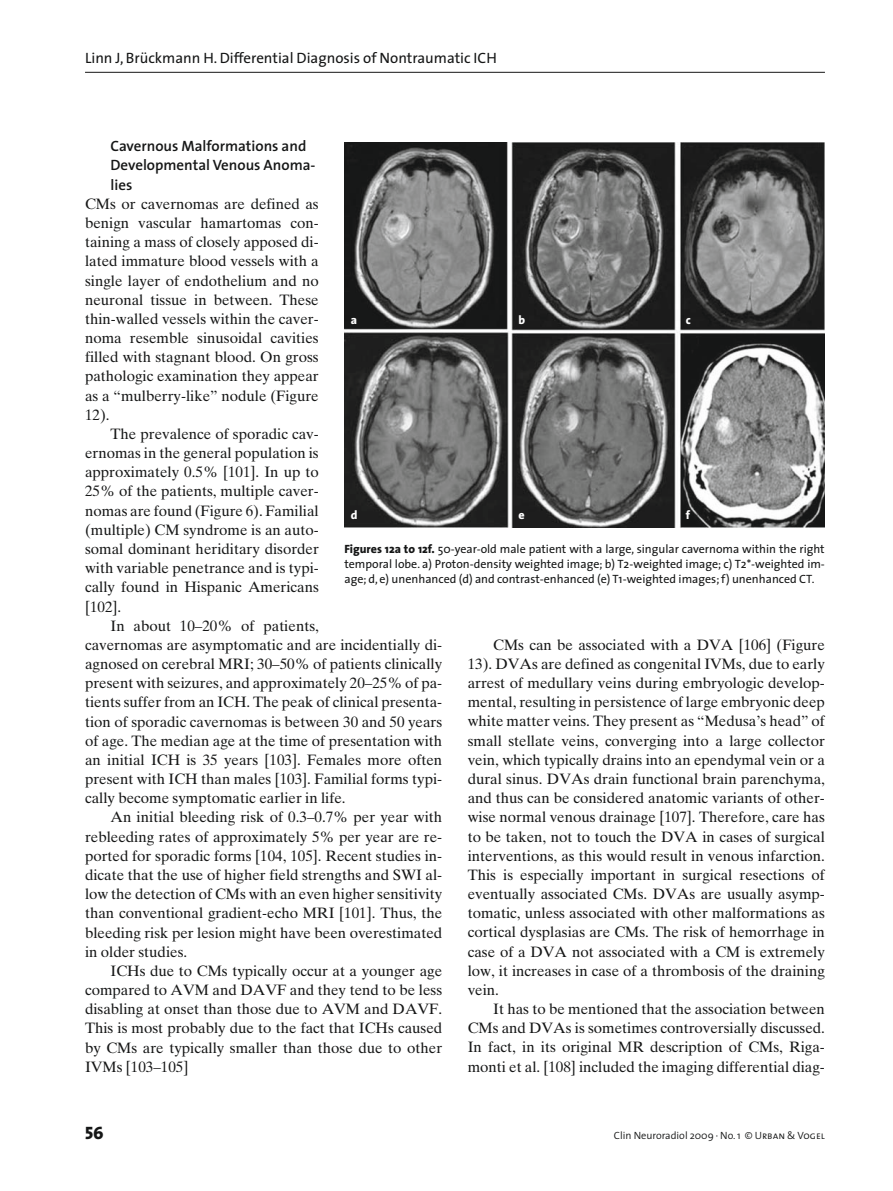
<style>
.page{position:relative;width:893px;height:1191px;background:#fff}
.page>*{position:absolute;margin:0;border:0;box-sizing:border-box;transform-origin:0 0}
.t1{font:18px "The Sans Extra Bold Caps";color:#151616}
.t2{font:15px/19.2px "Times Ten";color:#151616;text-align:justify}
.t3{font:15px "The Sans";color:#151616}
.t4{font:600 15px/19.2px "The Sans";color:#151616}
.t5{font:12px/15px "The Sans";color:#151616;text-align:justify}
.t6{font:800 12px "The Sans";color:#fff}
.t7{font:300 10.5px "The Sans";color:#151616}
.s1{font-weight:800}
.s2{font-family:"The Sans Semi Light Caps";font-weight:400}
</style>
<div class="page">
<hr style="left:85px;top:72px;width:740px;height:1px;background:#151616">
<img style="left:344px;top:142px;width:481px;height:385px">
<p class="t3" style="left:85px;top:52px;width:413px">Linn J, Brückmann H. Differential Diagnosis of Nontraumatic ICH</p>
<p class="t4" style="left:111px;top:138px;width:207px">Cavernous Malformations and<br>Developmental Venous Anoma&shy;lies</p>
<p class="t2" style="left:85px;top:196px;width:235px">CMs or cavernomas are defined as benign vascular hamartomas con&shy;taining a mass of closely apposed di&shy;lated immature blood vessels with a single layer of endothelium and no neuronal tissue in between. These thin-walled vessels within the caver&shy;noma resemble sinusoidal cavities filled with stagnant blood. On gross pathologic examination they appear as a “mulberry-like” nodule (Figure 12).</p>
<p class="t2" style="left:85px;top:426px;width:235px;text-indent:26px">The prevalence of sporadic cav&shy;ernomas in the general population is approximately 0.5% [101]. In up to 25% of the patients, multiple caver&shy;nomas are found (Figure 6). Familial (multiple) CM syndrome is an auto&shy;somal dominant heriditary disorder with variable penetrance and is typi&shy;cally found in Hispanic Americans [102].</p>
<p class="t2" style="left:85px;top:617px;width:359px;text-align:left;text-indent:26px">In about 10–20% of patients,<br>cavernomas are asymptomatic and are incidentially di&shy;agnosed on cerebral MRI; 30–50% of patients clinically present with seizures, and approximately 20–25% of pa&shy;tients suffer from an ICH. The peak of clinical presenta&shy;tion of sporadic cavernomas is between 30 and 50 years of age. The median age at the time of presentation with an initial ICH is 35 years [103]. Females more often present with ICH than males [103]. Familial forms typi&shy;cally become symptomatic earlier in life.</p>
<p class="t2" style="left:85px;top:809px;width:359px;text-indent:26px">An initial bleeding risk of 0.3–0.7% per year with rebleeding rates of approximately 5% per year are re&shy;ported for sporadic forms [104, 105]. Recent studies in&shy;dicate that the use of higher field strengths and SWI al&shy;low the detection of CMs with an even higher sensitivity than conventional gradient-echo MRI [101]. Thus, the bleeding risk per lesion might have been overestimated in older studies.</p>
<p class="t2" style="left:85px;top:962px;width:359px;text-indent:26px">ICHs due to CMs typically occur at a younger age compared to AVM and DAVF and they tend to be less disabling at onset than those due to AVM and DAVF.<br>This is most probably due to the fact that ICHs caused by CMs are typically smaller than those due to other IVMs [103–105]</p>
<p class="t6" style="left:351px;top:315px;width:8px">a</p>
<p class="t6" style="left:518px;top:315px;width:8px">b</p>
<p class="t6" style="left:686px;top:315px;width:7px">c</p>
<p class="t6" style="left:351px;top:510px;width:8px">d</p>
<p class="t6" style="left:518px;top:510px;width:8px">e</p>
<p class="t6" style="left:686px;top:510px;width:6px">f</p>
<p class="t5" style="left:344px;top:542px;width:482px"><span class="s1">Figures 12a to 12f.</span> 50-year-old male patient with a large, singular cavernoma within the right temporal lobe. a) Proton-density weighted image; b) T2-weighted image; c) T2*-weighted im&shy;age; d, e) unenhanced (d) and contrast-enhanced (e) T1-weighted images; f) unenhanced CT.</p>
<p class="t2" style="left:468px;top:636px;width:359px;text-indent:26px">CMs can be associated with a DVA [106] (Figure 13). DVAs are defined as congenital IVMs, due to early arrest of medullary veins during embryologic develop&shy;mental, resulting in persistence of large embryonic deep white matter veins. They present as “Medusa’s head” of small stellate veins, converging into a large collector vein, which typically drains into an ependymal vein or a dural sinus. DVAs drain functional brain parenchyma, and thus can be considered anatomic variants of other&shy;wise normal venous drainage [107]. Therefore, care has to be taken, not to touch the DVA in cases of surgical interventions, as this would result in venous infarction.<br>This is especially important in surgical resections of eventually associated CMs. DVAs are usually asymp&shy;tomatic, unless associated with other malformations as cortical dysplasias are CMs. The risk of hemorrhage in case of a DVA not associated with a CM is extremely low, it increases in case of a thrombosis of the draining vein.</p>
<p class="t2" style="left:468px;top:1001px;width:359px;text-indent:26px">It has to be mentioned that the association between CMs and DVAs is sometimes controversially discussed.<br>In fact, in its original MR description of CMs, Riga - monti et al. [108] included the imaging differential diag-</p>
<p class="t1" style="left:85px;top:1121px;width:20px">56</p>
<p class="t7" style="left:614px;top:1131px;width:212px">Clin Neuroradiol 2009 · No. 1 © <span class="s2">Urban</span> &amp; <span class="s2">Vogel</span></p>
</div>
